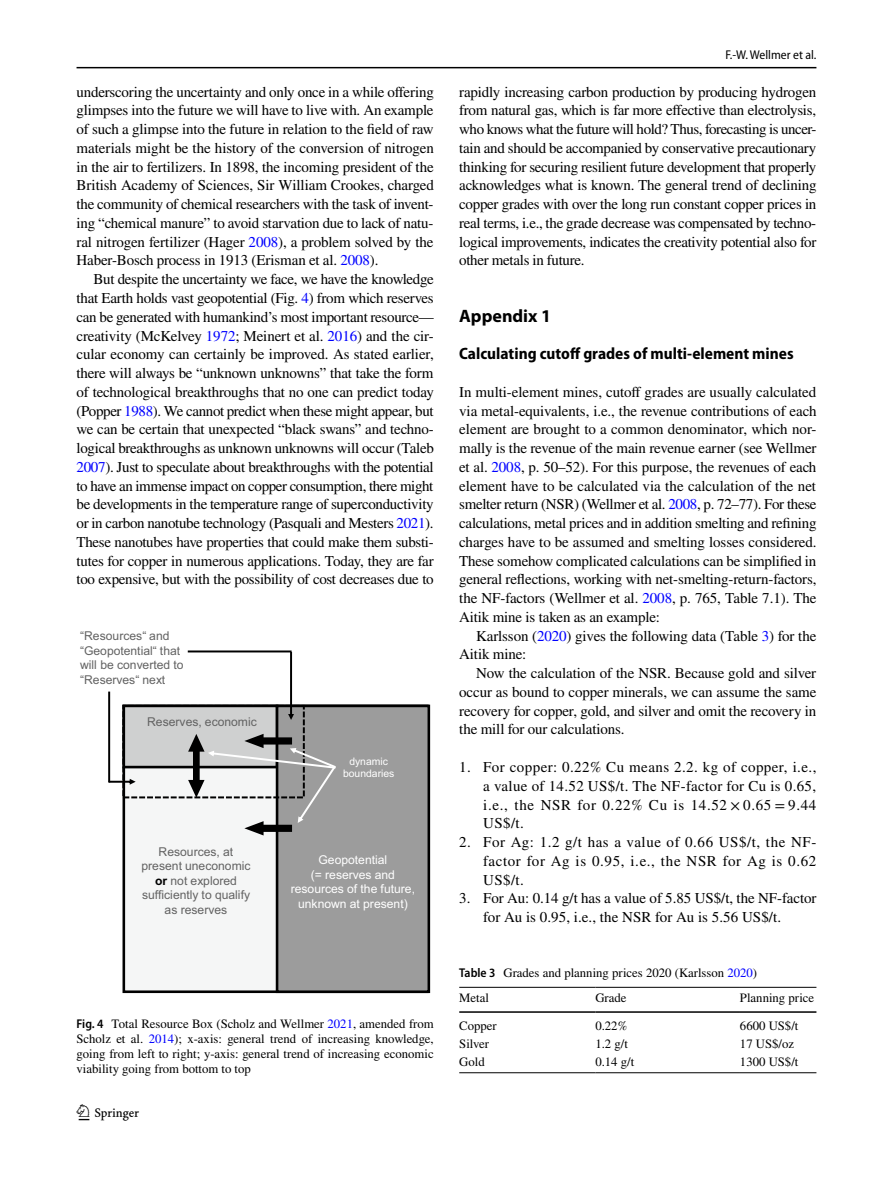
<style>
.page{position:relative;width:893px;height:1187px;background:#fff}
.page>*{position:absolute;margin:0;border:0;box-sizing:border-box;transform-origin:0 0}
.t1{font:22.5px "Springnew Regular 2";color:#000}
.t2{font:700 18px "Myriad Pro";color:#000}
.t3{font:700 semi-condensed 16.5px "Myriad Pro";color:#000}
.t4{font:15px/18.8px "STIX";letter-spacing:-.01em;color:#000;text-align:justify}
.t5{font:12.75px/15px "STIX";color:#000}
.t6{font:semi-condensed 12.75px "Myriad Pro";color:#000}
.t7{font:12.15px/14.5px "Arial MT3";color:#626262}
.t8{font:12.15px/14.5px "Arial MT3";color:#fff;text-align:center}
.t9{font:10.35px/12.5px "Arial MT3";color:#fff;text-align:center}
.s1{color:#00f}
.s2{font-family:"Arial";font-weight:700;color:#000}
.s3{font-family:"Myriad Pro";font-weight:600;font-stretch:semi-condensed}
</style>
<div class="page">
<hr style="left:77px;top:67px;width:739px;height:1px;background:#000">
<div style="left:124px;top:705px;width:303px;height:286px;background:#f5f6f6"></div>
<div style="left:123px;top:704px;width:155px;height:64px;background:#cfd0d0;border:3px solid #000"></div>
<div style="left:277px;top:705px;width:152px;height:286px;background:#9c9c9c"></div>
<div style="left:276px;top:704px;width:154px;height:288px;border:3px solid #000"></div>
<div style="left:122px;top:705px;width:183px;height:93px;border:2px dashed #000"></div>
<hr style="left:188px;top:650px;width:104px;height:2px;background:#000">
<svg style="left:288px;top:652px;width:6px;height:68px"></svg>
<hr style="left:108px;top:691px;width:2px;height:91px;background:#000">
<svg style="left:109px;top:778px;width:27px;height:6px"></svg>
<svg style="left:188px;top:733px;width:148px;height:102px"></svg>
<hr style="left:459px;top:986px;width:136px;height:1px;background:#000">
<hr style="left:459px;top:1011px;width:136px;height:1px;background:#000">
<hr style="left:595px;top:986px;width:145px;height:1px;background:#000">
<hr style="left:595px;top:1011px;width:145px;height:1px;background:#000">
<hr style="left:740px;top:986px;width:76px;height:1px;background:#000">
<hr style="left:740px;top:1011px;width:76px;height:1px;background:#000">
<hr style="left:459px;top:1072px;width:136px;height:1px;background:#000">
<hr style="left:595px;top:1072px;width:145px;height:1px;background:#000">
<hr style="left:740px;top:1072px;width:76px;height:1px;background:#000">
<p class="t4" style="left:77px;top:83px;width:359px">underscoring the uncertainty and only once in a while offering glimpses into the future we will have to live with. An example of such a glimpse into the future in relation to the field of raw materials might be the history of the conversion of nitrogen in the air to fertilizers. In 1898, the incoming president of the British Academy of Sciences, Sir William Crookes, charged the community of chemical researchers with the task of invent&shy;ing “chemical manure” to avoid starvation due to lack of natu&shy;ral nitrogen fertilizer (Hager <span class="s1">2008</span>), a problem solved by the Haber-Bosch process in 1913 (Erisman et al. <span class="s1">2008</span>).</p>
<p class="t4" style="left:77px;top:271px;width:359px;text-indent:17px">But despite the uncertainty we face, we have the knowledge that Earth holds vast geopotential (Fig. <span class="s1">4</span>) from which reserves can be generated with humankind’s most important resource— creativity (McKelvey <span class="s1">1972</span>; Meinert et al. <span class="s1">2016</span>) and the cir&shy;cular economy can certainly be improved. As stated earlier, there will always be “unknown unknowns” that take the form of technological breakthroughs that no one can predict today (Popper <span class="s1">1988</span>). We cannot predict when these might appear, but we can be certain that unexpected “black swans” and techno&shy;logical breakthroughs as unknown unknowns will occur (Taleb <span class="s1">2007</span>). Just to speculate about breakthroughs with the potential to have an immense impact on copper consumption, there might be developments in the temperature range of superconductivity or in carbon nanotube technology (Pasquali and Mesters <span class="s1">2021</span>).<br>These nanotubes have properties that could make them substi&shy;tutes for copper in numerous applications. Today, they are far too expensive, but with the possibility of cost decreases due to</p>
<p class="t7" style="left:80px;top:628px;width:105px">“Resources“ and “Geopotential“ that will be converted to “Reserves“ next</p>
<p class="t7" style="left:147px;top:714px;width:111px">Reserves, economic</p>
<p class="t9" style="left:343px;top:754px;width:53px">dynamic boundaries</p>
<p class="t7" style="left:141px;top:843px;width:110px;text-align:center">Resources, at present uneconomic <span class="s2">or</span> not explored sufficiently to qualify as reserves</p>
<p class="t8" style="left:291px;top:852px;width:126px">Geopotential<br>(= reserves and resources of the future, unknown at present)</p>
<p class="t5" style="left:77px;top:1017px;width:359px;text-align:justify"><span class="s3">Fig. 4</span> Total Resource Box (Scholz and Wellmer <span class="s1">2021</span>, amended from Scholz et al. <span class="s1">2014</span>); x-axis: general trend of increasing knowledge, going from left to right; y-axis: general trend of increasing economic viability going from bottom to top</p>
<h1 class="t1" style="left:79px;top:1104px;width:62px">1 3</h1>
<p class="t6" style="left:725px;top:48px;width:93px">F.-W. Wellmer et al.</p>
<p class="t4" style="left:459px;top:83px;width:359px">rapidly increasing carbon production by producing hydrogen from natural gas, which is far more effective than electrolysis, who knows what the future will hold? Thus, forecasting is uncer&shy;tain and should be accompanied by conservative precautionary thinking for securing resilient future development that properly acknowledges what is known. The general trend of declining copper grades with over the long run constant copper prices in real terms, i.e., the grade decrease was compensated by techno&shy;logical improvements, indicates the creativity potential also for other metals in future.</p>
<p class="t2" style="left:459px;top:304px;width:93px">Appendix 1</p>
<p class="t3" style="left:459px;top:344px;width:336px">Calculating cutoff grades of multi‑element mines</p>
<p class="t4" style="left:459px;top:383px;width:359px">In multi-element mines, cutoff grades are usually calculated via metal-equivalents, i.e., the revenue contributions of each element are brought to a common denominator, which nor&shy;mally is the revenue of the main revenue earner (see Wellmer et al. <span class="s1">2008</span>, p. 50–52). For this purpose, the revenues of each element have to be calculated via the calculation of the net smelter return (NSR) (Wellmer et al. <span class="s1">2008</span>, p. 72–77). For these calculations, metal prices and in addition smelting and refining charges have to be assumed and smelting losses considered.<br>These somehow complicated calculations can be simplified in general reflections, working with net-smelting-return-factors, the NF-factors (Wellmer et al. <span class="s1">2008</span>, p. 765, Table 7.1). The Aitik mine is taken as an example:</p>
<p class="t4" style="left:459px;top:627px;width:359px;text-indent:17px">Karlsson (<span class="s1">2020</span>) gives the following data (Table <span class="s1">3</span>) for the<br>Aitik mine:</p>
<p class="t4" style="left:459px;top:664px;width:359px;text-indent:17px">Now the calculation of the NSR. Because gold and silver occur as bound to copper minerals, we can assume the same recovery for copper, gold, and silver and omit the recovery in the mill for our calculations.</p>
<p class="t4" style="left:483px;top:758px;width:335px;text-indent:-24px">1. For copper: 0.22% Cu means 2.2. kg of copper, i.e., a value of 14.52 US$/t. The NF-factor for Cu is 0.65, i.e., the NSR for 0.22% Cu is 14.52 × 0.65 = 9.44<br>US$/t.</p>
<p class="t4" style="left:483px;top:833px;width:335px;text-indent:-24px">2. For Ag: 1.2 g/t has a value of 0.66 US$/t, the NF&shy;factor for Ag is 0.95, i.e., the NSR for Ag is 0.62<br>US$/t.</p>
<p class="t4" style="left:483px;top:889px;width:335px;text-indent:-24px">3. For Au: 0.14 g/t has a value of 5.85 US$/t, the NF-factor for Au is 0.95, i.e., the NSR for Au is 5.56 US$/t.</p>
<p class="t5" style="left:459px;top:960px;width:299px;line-height:25.5px"><span class="s3">Table 3</span> Grades and planning prices 2020 (Karlsson <span class="s1">2020</span>)<br>Metal</p>
<p class="t5" style="left:595px;top:991px;width:33px">Grade</p>
<p class="t5" style="left:740px;top:991px;width:76px">Planning price</p>
<p class="t5" style="left:459px;top:1017px;width:39px;line-height:18px">Copper<br>Silver</p>
<p class="t5" style="left:595px;top:1017px;width:34px;line-height:18px">0.22%<br>1.2 g/t</p>
<p class="t5" style="left:740px;top:1017px;width:60px;line-height:18px">6600 US$/t<br>17 US$/oz</p>
<p class="t5" style="left:459px;top:1054px;width:27px">Gold</p>
<p class="t5" style="left:595px;top:1054px;width:40px">0.14 g/t</p>
<p class="t5" style="left:740px;top:1054px;width:60px">1300 US$/t</p>
</div>
